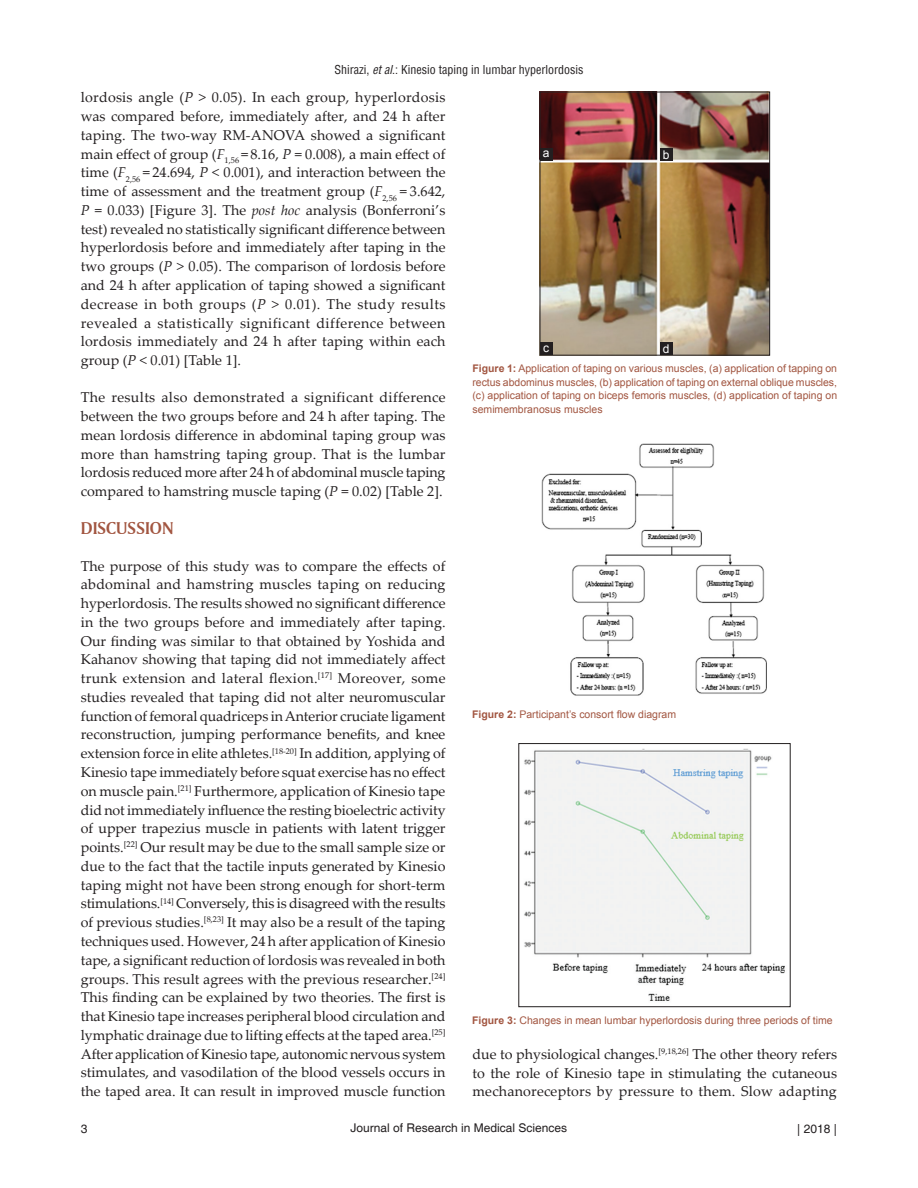
<style>
.page{position:relative;width:918px;height:1188px;background:#fff}
.page>*{position:absolute;margin:0;border:0;box-sizing:border-box;transform-origin:0 0}
.t1{font:18px "Amerigo BT Bold A";color:#a25641}
.TX{font:14.25px/18.8px "Palatino Linotype";color:#231f20;text-align:justify}
.t2{font:condensed 12px "Helvetica";color:#231f20}
.t3{font:12px "Helvetica";color:#231f20}
.LABEL{font:12px "Arial";color:#fff}
.FGC{font:10.5px/13.6px "Arial";color:#a25641;text-align:justify}
.s1{font-style:italic}
.s2{font-weight:700}
</style>
<div class="page">
<img style="left:541px;top:443px;width:226px;height:253px">
<img style="left:524px;top:748px;width:261px;height:253px">
<div style="left:519px;top:743px;width:271px;height:264px;border:1px solid #231f20"></div>
<img style="left:542px;top:94px;width:226px;height:259px">
<div style="left:540px;top:92px;width:230px;height:263px;border:1px solid #231f20"></div>
<div style="left:660px;top:343px;width:12px;height:12px;background:#231f20"></div>
<div style="left:540px;top:343px;width:13px;height:12px;background:#231f20"></div>
<div style="left:660px;top:148px;width:12px;height:13px;background:#231f20"></div>
<div style="left:540px;top:148px;width:13px;height:13px;background:#231f20"></div>
<p class="t2" style="left:334px;top:62px;width:251px">Shirazi, <span class="s1">et al</span>.: Kinesio taping in lumbar hyperlordosis</p>
<p class="TX" style="left:81px;top:87px;width:366px">lordosis angle (<span class="s1">P</span> &gt; 0.05). In each group, hyperlordosis was compared before, immediately after, and 24 h after taping. The two‑way RM‑ANOVA showed a significant main effect of group (<span class="s1">F</span><sub>1,56</sub> = 8.16, <span class="s1">P</span> = 0.008), a main effect of time (<span class="s1">F</span><sub>2,56</sub> = 24.694, <span class="s1">P</span> &lt; 0.001), and interaction between the time of assessment and the treatment group (<span class="s1">F</span><sub>2,56</sub> = 3.642, <span class="s1">P</span> = 0.033) [Figure 3]. The <span class="s1">post hoc</span> analysis (Bonferroni’s test) revealed no statistically significant difference between hyperlordosis before and immediately after taping in the two groups (<span class="s1">P</span> &gt; 0.05). The comparison of lordosis before and 24 h after application of taping showed a significant decrease in both groups (<span class="s1">P</span> &gt; 0.01). The study results revealed a statistically significant difference between lordosis immediately and 24 h after taping within each group (<span class="s1">P</span> &lt; 0.01) [Table 1].</p>
<p class="TX" style="left:81px;top:388px;width:366px">The results also demonstrated a significant difference between the two groups before and 24 h after taping. The mean lordosis difference in abdominal taping group was more than hamstring taping group. That is the lumbar lordosis reduced more after 24 h of abdominal muscle taping compared to hamstring muscle taping (<span class="s1">P</span> = 0.02) [Table 2].</p>
<h1 class="t1" style="left:81px;top:517px;width:94px">DISCUSSION</h1>
<p class="TX" style="left:81px;top:556px;width:366px">The purpose of this study was to compare the effects of abdominal and hamstring muscles taping on reducing hyperlordosis. The results showed no significant difference in the two groups before and immediately after taping.<br>Our finding was similar to that obtained by Yoshida and Kahanov showing that taping did not immediately affect trunk extension and lateral flexion.<sup>[17]</sup> Moreover, some studies revealed that taping did not alter neuromuscular function of femoral quadriceps in Anterior cruciate ligament reconstruction, jumping performance benefits, and knee extension force in elite athletes.<sup>[18‑20]</sup> In addition, applying of Kinesio tape immediately before squat exercise has no effect on muscle pain.<sup>[21]</sup> Furthermore, application of Kinesio tape did not immediately influence the resting bioelectric activity of upper trapezius muscle in patients with latent trigger points.<sup>[22]</sup> Our result may be due to the small sample size or due to the fact that the tactile inputs generated by Kinesio taping might not have been strong enough for short‑term stimulations.<sup>[14]</sup> Conversely, this is disagreed with the results of previous studies.<sup>[8,23]</sup> It may also be a result of the taping techniques used. However, 24 h after application of Kinesio tape, a significant reduction of lordosis was revealed in both groups. This result agrees with the previous researcher.<sup>[24] </sup>This finding can be explained by two theories. The first is that Kinesio tape increases peripheral blood circulation and lymphatic drainage due to lifting effects at the taped area.<sup>[25] </sup>After application of Kinesio tape, autonomic nervous system stimulates, and vasodilation of the blood vessels occurs in the taped area. It can result in improved muscle function</p>
<p class="LABEL" style="left:543px;top:145px;width:8px">a</p>
<p class="LABEL" style="left:663px;top:146px;width:8px">b</p>
<p class="LABEL" style="left:543px;top:340px;width:7px">c</p>
<p class="LABEL" style="left:663px;top:341px;width:8px">d</p>
<p class="FGC" style="left:472px;top:362px;width:366px"><span class="s2">Figure 1:</span> Application of taping on various muscles, (a) application of tapping on rectus abdominus muscles, (b) application of taping on external oblique muscles, (c) application of taping on biceps femoris muscles, (d) application of taping on semimembranosus muscles</p>
<p class="FGC" style="left:472px;top:708px;width:206px"><span class="s2">Figure 2:</span> Participant’s consort flow diagram</p>
<p class="FGC" style="left:472px;top:1013px;width:362px"><span class="s2">Figure 3:</span> Changes in mean lumbar hyperlordosis during three periods of time</p>
<p class="TX" style="left:472px;top:1044px;width:366px">due to physiological changes.<sup>[9,18,26]</sup> The other theory refers to the role of Kinesio tape in stimulating the cutaneous mechanoreceptors by pressure to them. Slow adapting</p>
<p class="t3" style="left:81px;top:1122px;width:8px">3</p>
<p class="t3" style="left:351px;top:1121px;width:218px">Journal of Research in Medical Sciences</p>
<p class="t3" style="left:797px;top:1122px;width:41px">| 2018 |</p>
</div>
